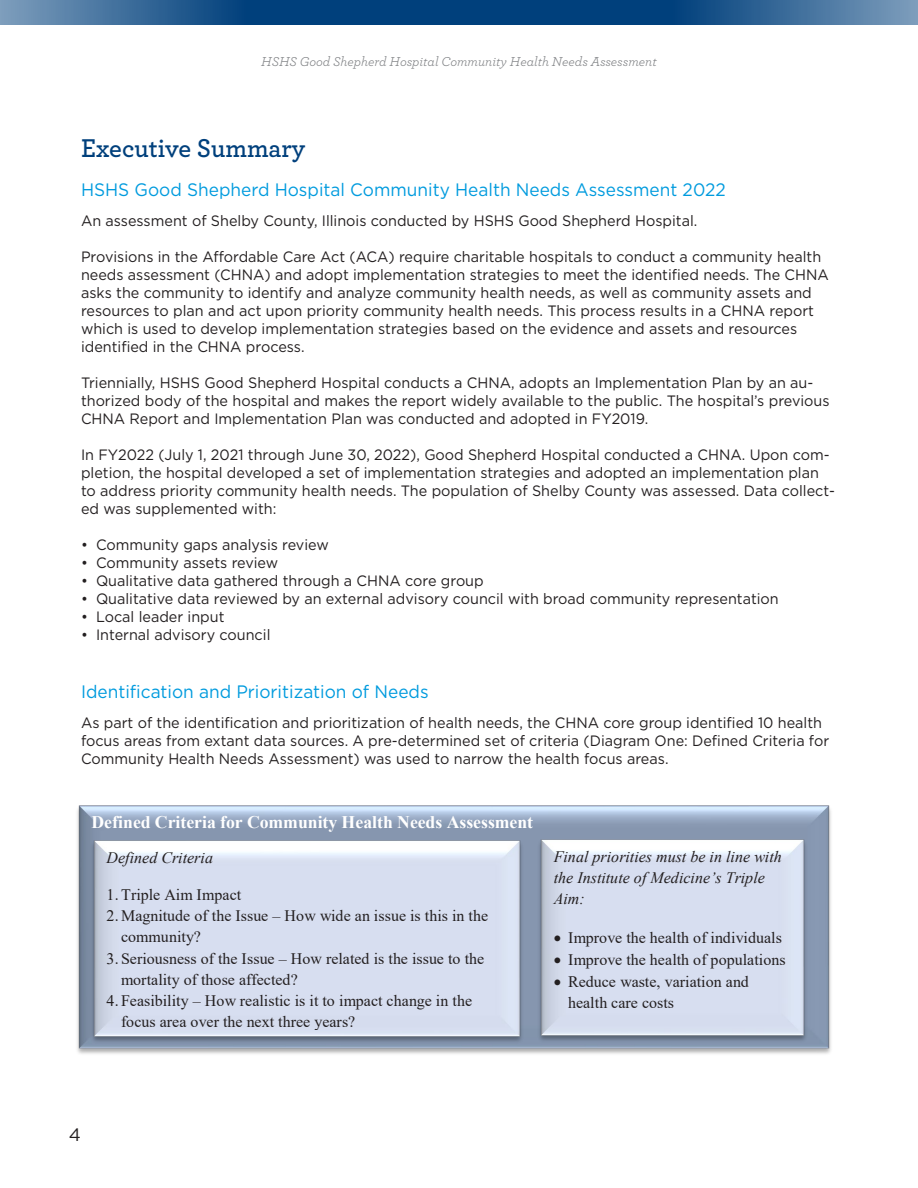
<style>
.page{position:relative;width:918px;height:1188px;background:#fff}
.page>*{position:absolute;margin:0;border:0;box-sizing:border-box;transform-origin:0 0}
.t1{font:600 27px "Archer";color:#00407c;scale:.96 1}
.t2{font:18px "Gotham";color:#009bde;scale:.96 1}
.t3{font:18px "Gotham";color:#231f20}
.t4{font:700 17.7px "Times New Roman";color:#fff}
.t5{font:16.05px/21.1px "Times New Roman";color:#231f20}
.t6{font:italic 16.05px/21.1px "Times New Roman";color:#231f20}
.t7{font:15px/18px "Gotham";color:#231f20;scale:.96 1}
.t8{font:italic 13.5px "Archer";color:#808285}
</style>
<div class="page">
<svg style="left:0;top:0;width:458px;height:25px;background:#22598d"></svg>
<svg style="left:458px;top:0;width:460px;height:25px;background:#21588c"></svg>
<img style="left:77px;top:805px;width:754px;height:249px">
<img style="left:88px;top:839px;width:437px;height:207px">
<img style="left:535px;top:838px;width:275px;height:207px">
<p class="t8" style="left:261px;top:52px;width:397px">HSHS Good Shepherd Hospital Community Health Needs Assessment</p>
<p class="t1" style="left:81px;top:127px;width:235px">Executive Summary</p>
<p class="t2" style="left:81px;top:178px;width:673px">HSHS Good Shepherd Hospital Community Health Needs Assessment 2022</p>
<p class="t7" style="left:81px;top:212px;width:644px">An assessment of Shelby County, Illinois conducted by HSHS Good Shepherd Hospital.</p>
<p class="t7" style="left:81px;top:248px;width:781px">Provisions in the Affordable Care Act (ACA) require charitable hospitals to conduct a community health needs assessment (CHNA) and adopt implementation strategies to meet the identified needs. The CHNA asks the community to identify and analyze community health needs, as well as community assets and resources to plan and act upon priority community health needs. This process results in a CHNA report which is used to develop implementation strategies based on the evidence and assets and resources identified in the CHNA process.</p>
<p class="t7" style="left:81px;top:374px;width:781px">Triennially, HSHS Good Shepherd Hospital conducts a CHNA, adopts an Implementation Plan by an au&shy;thorized body of the hospital and makes the report widely available to the public. The hospital’s previous<br>CHNA Report and Implementation Plan was conducted and adopted in FY2019.</p>
<p class="t7" style="left:81px;top:446px;width:787px">In FY2022 (July 1, 2021 through June 30, 2022), Good Shepherd Hospital conducted a CHNA. Upon com&shy;pletion, the hospital developed a set of implementation strategies and adopted an implementation plan to address priority community health needs. The population of Shelby County was assessed. Data collect&shy;ed was supplemented with:</p>
<p class="t7" style="left:81px;top:536px;width:260px">• Community gaps analysis review</p>
<p class="t7" style="left:81px;top:554px;width:207px">• Community assets review</p>
<p class="t7" style="left:81px;top:572px;width:421px">• Qualitative data gathered through a CHNA core group</p>
<p class="t7" style="left:81px;top:590px;width:728px">• Qualitative data reviewed by an external advisory council with broad community representation</p>
<p class="t7" style="left:81px;top:608px;width:151px">• Local leader input</p>
<p class="t7" style="left:81px;top:626px;width:199px">• Internal advisory council</p>
<p class="t2" style="left:81px;top:680px;width:364px">Identification and Prioritization of Needs</p>
<p class="t7" style="left:81px;top:713px;width:781px">As part of the identification and prioritization of health needs, the CHNA core group identified 10 health focus areas from extant data sources. A pre-determined set of criteria (Diagram One: Defined Criteria for<br>Community Health Needs Assessment) was used to narrow the health focus areas.</p>
<p class="t4" style="left:92px;top:810px;width:443px">Defined Criteria for Community Health Needs Assessment</p>
<p class="t6" style="left:107px;top:846px;width:108px">Defined Criteria</p>
<p class="t5" style="left:107px;top:884px;width:136px">1.Triple Aim Impact</p>
<p class="t5" style="left:107px;top:905px;width:383px">2.Magnitude of the Issue – How wide an issue is this in the</p>
<p class="t5" style="left:121px;top:926px;width:81px">community?</p>
<p class="t5" style="left:121px;top:947px;width:365px;text-indent:-14px">3. Seriousness of the Issue – How related is the issue to the mortality of those affected?</p>
<p class="t5" style="left:121px;top:990px;width:353px;text-indent:-14px">4. Feasibility – How realistic is it to impact change in the focus area over the next three years?</p>
<p class="t6" style="left:554px;top:845px;width:230px">Final priorities must be in line with the Institute of Medicine’s Triple<br>Aim:</p>
<p class="t5" style="left:554px;top:926px;width:230px">• Improve the health of individuals</p>
<p class="t5" style="left:554px;top:948px;width:233px">• Improve the health of populations</p>
<p class="t5" style="left:568px;top:971px;width:182px;text-indent:-14px">• Reduce waste, variation and health care costs</p>
<p class="t3" style="left:69px;top:1123px;width:14px">4</p>
</div>
